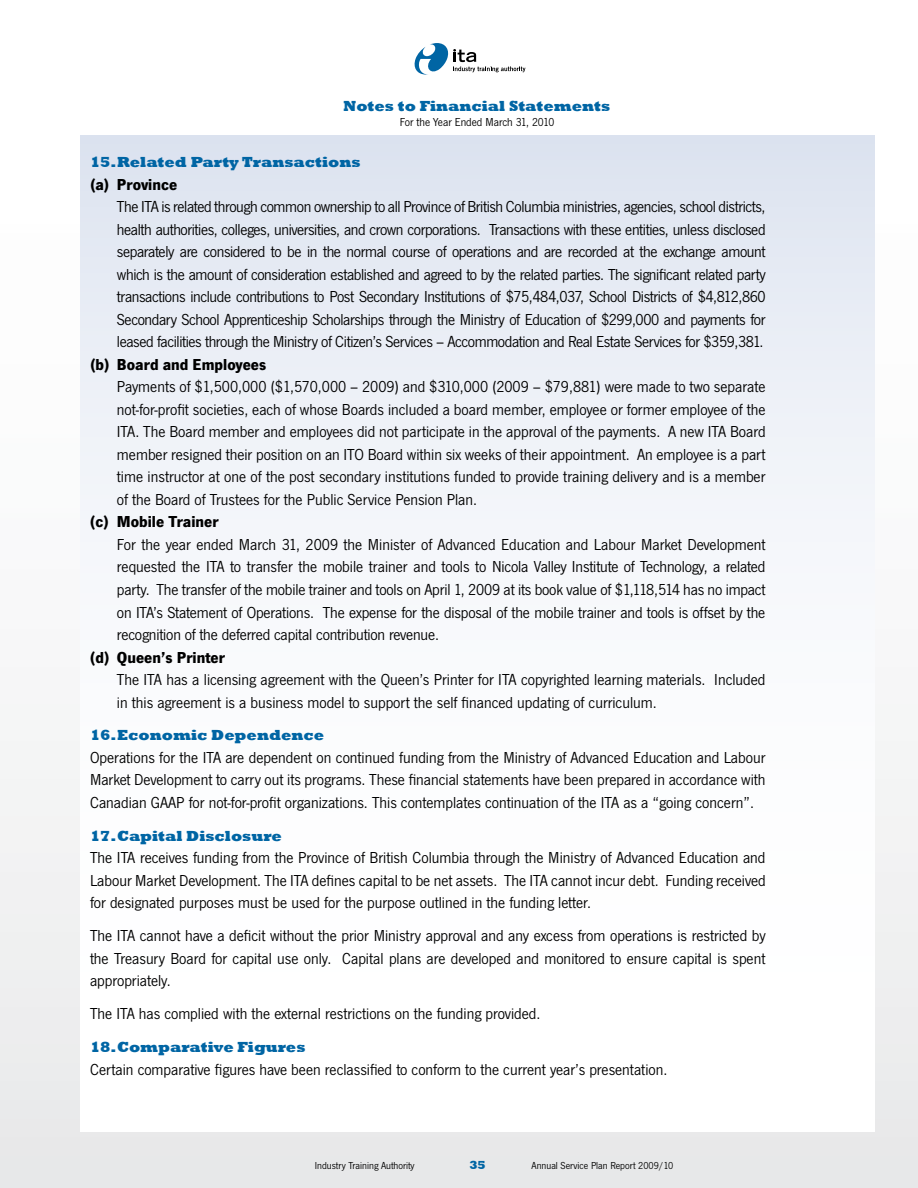
<style>
.page{position:relative;width:918px;height:1188px;background:#fff}
.page>*{position:absolute;margin:0;border:0;box-sizing:border-box;transform-origin:0 0}
.t1{font:16.5px/22.5px "News Gothic T";color:#000;text-align:justify}
.t2{font:700 16.5px "News Gothic T";color:#000}
.t3{font:800 15px "Rockwell";color:#0065a4}
.t4{font:12px "News Gothic T";color:#000}
.t5{font:800 12px "Rockwell";color:#0065a4}
.t6{font:10.5px "News Gothic T";color:#000}
</style>
<div class="page">
<div style="left:0;top:0;width:918px;height:1188px;background:linear-gradient(to bottom,#fff,#eaebec)"></div>
<div style="left:80px;top:136px;width:794px;height:995px;background:linear-gradient(to bottom,#e3e8f2,#fff)"></div>
<svg style="left:412px;top:43px;width:113px;height:33px"></svg>
<p class="t3" style="left:344px;top:98px;width:268px">Notes to Financial Statements</p>
<p class="t4" style="left:400px;top:115px;width:156px">For the Year Ended March 31, 2010</p>
<p class="t3" style="left:90px;top:154px;width:272px">15.Related Party Transactions</p>
<p class="t2" style="left:90px;top:175px;width:89px">(a) Province</p>
<p class="t1" style="left:117px;top:195px;width:650px">The ITA is related through common ownership to all Province of British Columbia ministries, agencies, school districts, health authorities, colleges, universities, and crown corporations. Transactions with these entities, unless disclosed separately are considered to be in the normal course of operations and are recorded at the exchange amount which is the amount of consideration established and agreed to by the related parties. The significant related party transactions include contributions to Post Secondary Institutions of $75,484,037, School Districts of $4,812,860<br>Secondary School Apprenticeship Scholarships through the Ministry of Education of $299,000 and payments for leased facilities through the Ministry of Citizen’s Services – Accommodation and Real Estate Services for $359,381.</p>
<p class="t2" style="left:90px;top:355px;width:178px">(b) Board and Employees</p>
<p class="t1" style="left:117px;top:375px;width:650px">Payments of $1,500,000 ($1,570,000 – 2009) and $310,000 (2009 – $79,881) were made to two separate not-for-profit societies, each of whose Boards included a board member, employee or former employee of the ITA. The Board member and employees did not participate in the approval of the payments. A new ITA Board member resigned their position on an ITO Board within six weeks of their appointment. An employee is a part time instructor at one of the post secondary institutions funded to provide training delivery and is a member of the Board of Trustees for the Public Service Pension Plan.</p>
<p class="t2" style="left:90px;top:512px;width:130px">(c) Mobile Trainer</p>
<p class="t1" style="left:117px;top:533px;width:650px">For the year ended March 31, 2009 the Minister of Advanced Education and Labour Market Development requested the ITA to transfer the mobile trainer and tools to Nicola Valley Institute of Technology, a related party. The transfer of the mobile trainer and tools on April 1, 2009 at its book value of $1,118,514 has no impact on ITA’s Statement of Operations. The expense for the disposal of the mobile trainer and tools is offset by the recognition of the deferred capital contribution revenue.</p>
<p class="t2" style="left:90px;top:647px;width:137px">(d) Queen’s Printer</p>
<p class="t1" style="left:117px;top:668px;width:650px">The ITA has a licensing agreement with the Queen’s Printer for ITA copyrighted learning materials. Included in this agreement is a business model to support the self financed updating of curriculum.</p>
<p class="t3" style="left:90px;top:727px;width:236px">16.Economic Dependence</p>
<p class="t1" style="left:90px;top:746px;width:677px">Operations for the ITA are dependent on continued funding from the Ministry of Advanced Education and Labour Market Development to carry out its programs. These financial statements have been prepared in accordance with Canadian GAAP for not-for-profit organizations. This contemplates continuation of the ITA as a “going concern”.</p>
<p class="t3" style="left:90px;top:827px;width:194px">17.Capital Disclosure</p>
<p class="t1" style="left:90px;top:846px;width:677px">The ITA receives funding from the Province of British Columbia through the Ministry of Advanced Education and Labour Market Development. The ITA defines capital to be net assets. The ITA cannot incur debt. Funding received for designated purposes must be used for the purpose outlined in the funding letter.</p>
<p class="t1" style="left:90px;top:924px;width:677px">The ITA cannot have a deficit without the prior Ministry approval and any excess from operations is restricted by the Treasury Board for capital use only. Capital plans are developed and monitored to ensure capital is spent appropriately.</p>
<p class="t1" style="left:90px;top:1002px;width:452px">The ITA has complied with the external restrictions on the funding provided.</p>
<p class="t3" style="left:90px;top:1039px;width:217px">18.Comparative Figures</p>
<p class="t1" style="left:90px;top:1058px;width:579px">Certain comparative figures have been reclassified to conform to the current year’s presentation.</p>
<p class="t6" style="left:315px;top:1160px;width:101px">Industry Training Authority</p>
<p class="t5" style="left:469px;top:1158px;width:18px">35</p>
<p class="t6" style="left:532px;top:1160px;width:143px">Annual Service Plan Report 2009/10</p>
</div>
